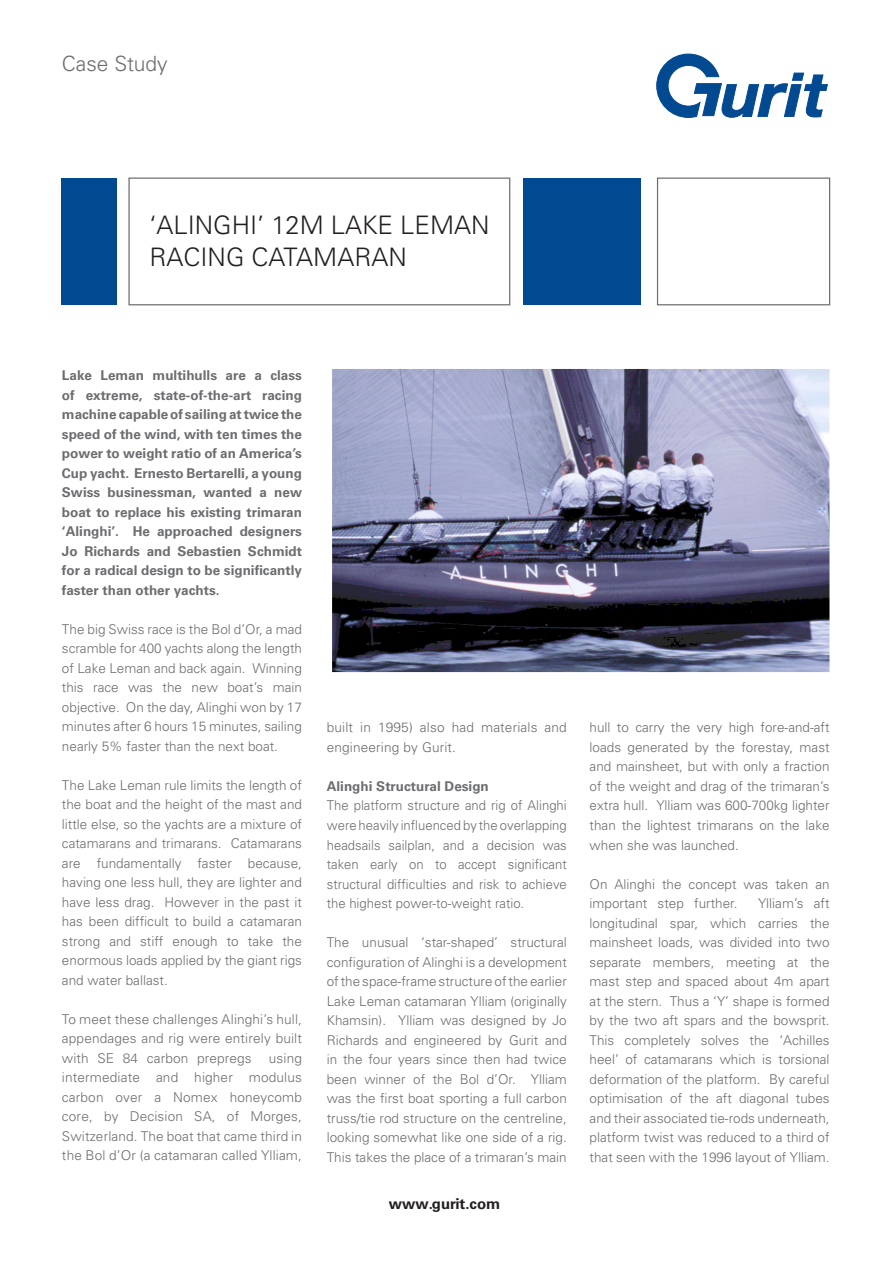
<style>
.page{position:relative;width:893px;height:1263px;background:#fff}
.page>*{position:absolute;margin:0;border:0;box-sizing:border-box;transform-origin:0 0}
.t1{font:300 25.5px/31.5px "Univers";color:#231f20}
.t2{font:300 21px "Univers";color:#6c6d70}
.t3{font:700 15px "Univers";color:#231f20}
.t4{font:300 13.5px/19.5px "Univers";color:#6c6d70;text-align:justify}
.t5{font:700 13.5px/19.5px "Univers";color:#6c6d70;text-align:justify}
</style>
<div class="page">
<div style="left:62px;top:178px;width:55px;height:127px;background:#014990"></div>
<svg style="left:128px;top:177px;width:703px;height:129px"></svg>
<div style="left:524px;top:178px;width:117px;height:127px;background:#014990"></div>
<img style="left:332px;top:369px;width:497px;height:303px">
<svg style="left:657px;top:54px;width:171px;height:64px"></svg>
<h2 class="t2" style="left:62px;top:51px;width:107px">Case Study</h2>
<p class="t1" style="left:149px;top:209px;width:342px">‘ALINGHI’ 12M LAKE LEMAN<br>RACING CATAMARAN</p>
<p class="t5" style="left:62px;top:366px;width:242px">Lake Leman multihulls are a class of extreme, state-of-the-art racing machine capable of sailing at twice the speed of the wind, with ten times the power to weight ratio of an America’s Cup yacht. Ernesto Bertarelli, a young Swiss businessman, wanted a new boat to replace his existing trimaran ‘Alinghi’. He approached designers Jo Richards and Sebastien Schmidt for a radical design to be significantly faster than other yachts.</p>
<p class="t4" style="left:62px;top:619px;width:242px">The big Swiss race is the Bol d’Or, a mad scramble for 400 yachts along the length of Lake Leman and back again. Winning this race was the new boat’s main objective. On the day, Alinghi won by 17 minutes after 6 hours 15 minutes, sailing nearly 5% faster than the next boat.</p>
<p class="t4" style="left:62px;top:775px;width:242px">The Lake Leman rule limits the length of the boat and the height of the mast and little else, so the yachts are a mixture of catamarans and trimarans. Catamarans are fundamentally faster because, having one less hull, they are lighter and have less drag. However in the past it has been difficult to build a catamaran strong and stiff enough to take the enormous loads applied by the giant rigs and water ballast.</p>
<p class="t4" style="left:62px;top:1009px;width:242px">To meet these challenges Alinghi’s hull, appendages and rig were entirely built with SE 84 carbon prepregs</p>
<p class="t4" style="left:62px;top:1048px;width:242px;text-indent:207px">using intermediate and higher modulus carbon over a Nomex honeycomb core, by Decision SA, of Morges, Switzerland. The boat that came third in the Bol d’Or (a catamaran called Ylliam,</p>
<p class="t4" style="left:327px;top:718px;width:242px">built in 1995) also had materials and engineering by Gurit.</p>
<p class="t5" style="left:327px;top:776px;width:164px">Alinghi Structural Design</p>
<p class="t4" style="left:327px;top:796px;width:242px">The platform structure and rig of Alinghi were heavily influenced by the overlapping headsails sailplan, and a decision was taken early on to accept significant structural difficulties and risk to achieve the highest power-to-weight ratio.</p>
<p class="t4" style="left:327px;top:932px;width:242px">The unusual ‘star-shaped’ structural configuration of Alinghi is a development of the space-frame structure of the earlier Lake Leman catamaran Ylliam (originally Khamsin). Ylliam was designed by Jo Richards and engineered by Gurit and in the four years since then had twice been winner of the Bol d’Or. Ylliam was the first boat sporting a full carbon truss/tie rod structure on the centreline, looking somewhat like one side of a rig.<br>This takes the place of a trimaran’s main</p>
<p class="t3" style="left:389px;top:1195px;width:113px">www.gurit.com</p>
<p class="t4" style="left:590px;top:718px;width:242px">hull to carry the very high fore-and-aft loads generated by the forestay, mast and mainsheet, but with only a fraction of the weight and drag of the trimaran’s extra hull. Ylliam was 600-700kg lighter than the lightest trimarans on the lake when she was launched.</p>
<p class="t4" style="left:590px;top:874px;width:242px">On Alinghi the concept was taken an important step further.</p>
<p class="t4" style="left:590px;top:893px;width:242px;text-indent:168px">Ylliam’s aft longitudinal spar, which carries the mainsheet loads, was divided into two separate members, meeting at the mast step and spaced about 4m apart at the stern. Thus a ‘Y’ shape is formed by the two aft spars and the bowsprit.<br>This completely solves the ‘Achilles heel’ of catamarans which is torsional deformation of the platform. By careful optimisation of the aft diagonal tubes and their associated tie-rods underneath, platform twist was reduced to a third of that seen with the 1996 layout of Ylliam.</p>
</div>
